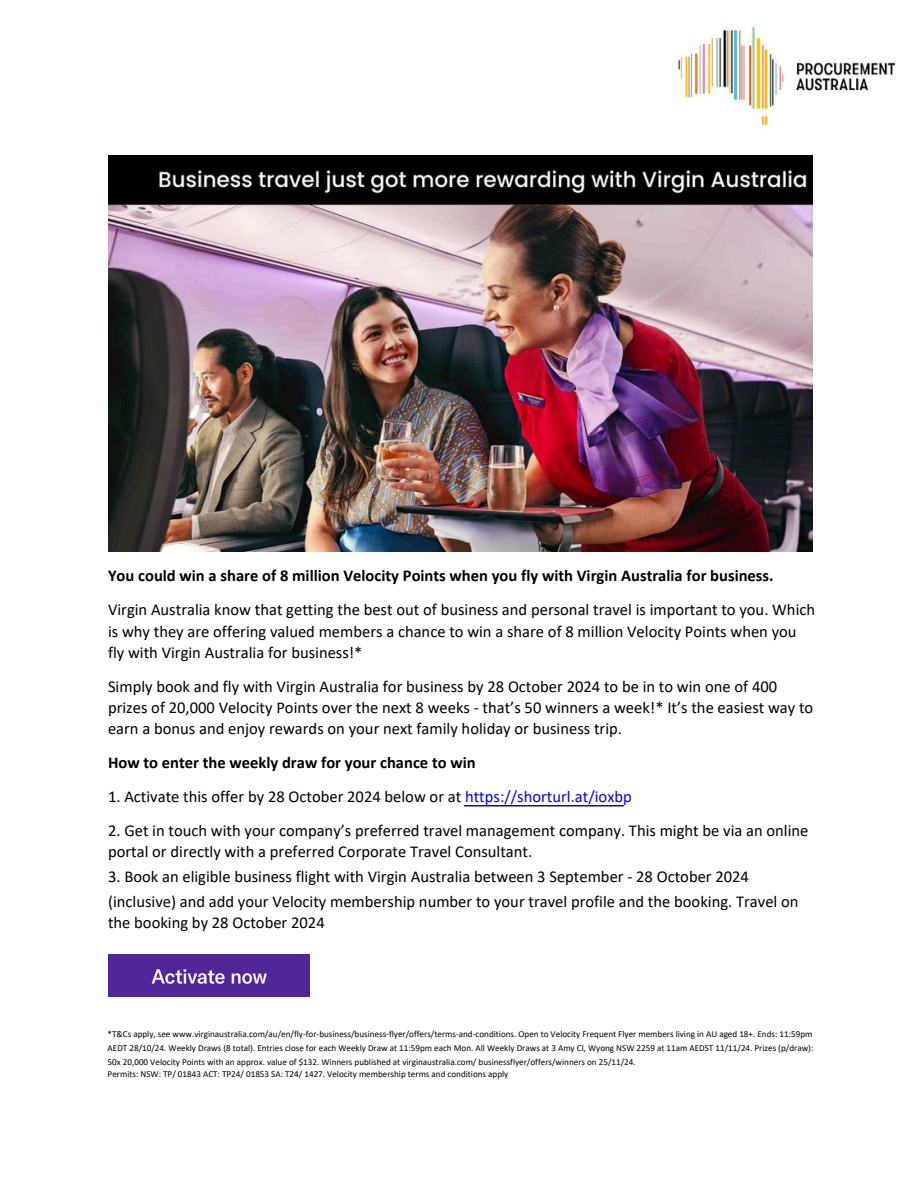
<style>
.page{position:relative;width:918px;height:1188px;background:#fff}
.page>*{position:absolute;margin:0;border:0;box-sizing:border-box;transform-origin:0 0}
.t1{font:16.5px/21.3px "Calibri";color:#000}
.t2{font:700 16.5px "Calibri";color:#000}
.t3{font:9.15px/14.1px "Calibri";color:#000}
.s1{font-weight:700}
.s2{color:#00f}
</style>
<div class="page">
<img style="left:678px;top:26px;width:218px;height:100px">
<img style="left:464px;top:806px;width:160px;height:1px">
<img style="left:108px;top:156px;width:704px;height:396px">
<img style="left:108px;top:954px;width:201px;height:43px">
<p class="t1" style="left:108px;top:560px;width:709px;line-height:33.8px"><span class="s1">You could win a share of 8 million Velocity Points when you fly with Virgin Australia for business.<br></span>Virgin Australia know that getting the best out of business and personal travel is important to you. Which</p>
<p class="t1" style="left:108px;top:622px;width:690px">is why they are offering valued members a chance to win a share of 8 million Velocity Points when you fly with Virgin Australia for business!*</p>
<p class="t1" style="left:108px;top:677px;width:707px">Simply book and fly with Virgin Australia for business by 28 October 2024 to be in to win one of 400 prizes of 20,000 Velocity Points over the next 8 weeks - that’s 50 winners a week!* It’s the easiest way to earn a bonus and enjoy rewards on your next family holiday or business trip.</p>
<p class="t2" style="left:108px;top:756px;width:369px">How to enter the weekly draw for your chance to win</p>
<p class="t1" style="left:108px;top:787px;width:525px">1. Activate this offer by 28 October 2024 below or at <span class="s2">https://shorturl.at/ioxbp</span></p>
<p class="t1" style="left:108px;top:821px;width:702px">2. Get in touch with your company’s preferred travel management company. This might be via an online portal or directly with a preferred Corporate Travel Consultant.</p>
<p class="t1" style="left:108px;top:865px;width:692px;line-height:24.8px">3. Book an eligible business flight with Virgin Australia between 3 September - 28 October 2024 (inclusive) and add your Velocity membership number to your travel profile and the booking. Travel on</p>
<p class="t1" style="left:108px;top:913px;width:218px">the booking by 28 October 2024</p>
<p class="t3" style="left:108px;top:1028px;width:706px">*T&amp;Cs apply, see www.virginaustralia.com/au/en/fly-for-business/business-flyer/offers/terms-and-conditions. Open to Velocity Frequent Flyer members living in AU aged 18+. Ends: 11:59pm</p>
<p class="t3" style="left:108px;top:1042px;width:707px">AEDT 28/10/24. Weekly Draws (8 total). Entries close for each Weekly Draw at 11:59pm each Mon. All Weekly Draws at 3 Amy Cl, Wyong NSW 2259 at 11am AEDST 11/11/24. Prizes (p/draw):<br>50x 20,000 Velocity Points with an approx. value of $132. Winners published at virginaustralia.com/ businessflyer/offers/winners on 25/11/24.</p>
<p class="t3" style="left:108px;top:1067px;width:402px">Permits: NSW: TP/ 01843 ACT: TP24/ 01853 SA: T24/ 1427. Velocity membership terms and conditions apply</p>
</div>
